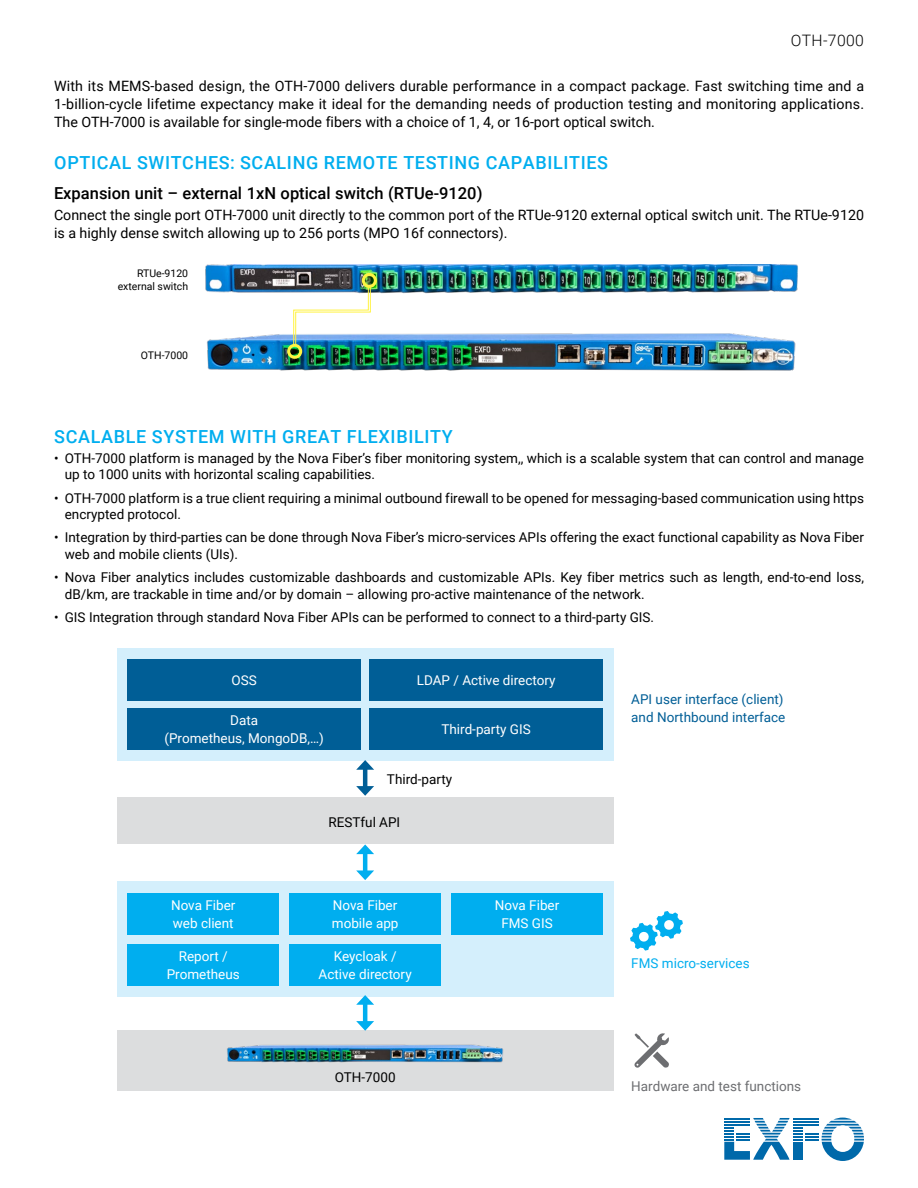
<style>
.page{position:relative;width:918px;height:1188px;background:#fff}
.page>*{position:absolute;margin:0;border:0;box-sizing:border-box;transform-origin:0 0}
.Titre{font:500 18px "Roboto";letter-spacing:.035em;color:#00aeef}
.Sous-titre_1{font:500 16.5px "Roboto";color:#000}
.t1{font:300 15.75px "Roboto";letter-spacing:.025em;color:#000}
.Texte{font:14.25px/18px "Roboto";color:#000;text-align:justify}
.Texte-2{font:13.5px/16.5px "Roboto";color:#000}
.Texte-3{font:13.5px/18px "Roboto";color:#fff;text-align:center}
.Texte-4{font:13.5px/18px "Roboto";color:#005e96}
.Texte-5{font:13.5px "Roboto";color:#6d6e71}
.Texte-6{font:13.5px "Roboto";color:#00aeef}
.Texte-7{font:10.5px/13.5px "Roboto";color:#000;text-align:right}
</style>
<div class="page">
<svg style="left:724px;top:1118px;width:140px;height:43px"></svg>
<hr style="left:724px;top:1124px;width:26px;height:2px;background:#0069aa">
<img style="left:207px;top:333px;width:589px;height:38px">
<img style="left:205px;top:264px;width:593px;height:30px">
<svg style="left:293px;top:285px;width:78px;height:61px"></svg>
<div style="left:287px;top:344px;width:15px;height:15px;border:3px solid #fff342;border-radius:50%"></div>
<div style="left:362px;top:273px;width:15px;height:15px;border:3px solid #fff342;border-radius:50%"></div>
<div style="left:117px;top:648px;width:497px;height:112px;background:#d4effc"></div>
<div style="left:117px;top:881px;width:497px;height:115px;background:#d4effc"></div>
<div style="left:117px;top:1031px;width:497px;height:60px;background:#dcddde"></div>
<div style="left:117px;top:797px;width:497px;height:47px;background:#dcddde"></div>
<div style="left:128px;top:659px;width:233px;height:42px;background:#005e96"></div>
<div style="left:128px;top:708px;width:233px;height:42px;background:#005e96"></div>
<div style="left:370px;top:659px;width:233px;height:42px;background:#005e96"></div>
<div style="left:370px;top:708px;width:233px;height:42px;background:#005e96"></div>
<div style="left:128px;top:893px;width:151px;height:42px;background:#00aeef"></div>
<div style="left:128px;top:944px;width:151px;height:42px;background:#00aeef"></div>
<div style="left:290px;top:893px;width:151px;height:42px;background:#00aeef"></div>
<div style="left:451px;top:893px;width:152px;height:42px;background:#00aeef"></div>
<div style="left:290px;top:944px;width:151px;height:42px;background:#00aeef"></div>
<img style="left:227px;top:1044px;width:277px;height:19px">
<svg style="left:630px;top:911px;width:53px;height:40px"></svg>
<svg style="left:634px;top:1033px;width:35px;height:35px"></svg>
<hr style="left:363px;top:767px;width:4px;height:22px;background:#005e96">
<svg style="left:356px;top:760px;width:18px;height:10px"></svg>
<svg style="left:356px;top:786px;width:18px;height:10px"></svg>
<hr style="left:363px;top:851px;width:4px;height:22px;background:#00aeef">
<svg style="left:356px;top:844px;width:18px;height:10px"></svg>
<svg style="left:356px;top:870px;width:18px;height:10px"></svg>
<hr style="left:363px;top:1002px;width:4px;height:22px;background:#00aeef">
<svg style="left:356px;top:995px;width:18px;height:10px"></svg>
<svg style="left:356px;top:1021px;width:18px;height:10px"></svg>
<p class="t1" style="left:791px;top:30px;width:75px">OTH-7000</p>
<p class="Texte" style="left:54px;top:77px;width:812px">With its MEMS-based design, the OTH-7000 delivers durable performance in a compact package. Fast switching time and a 1-billion‑cycle lifetime expectancy make it ideal for the demanding needs of production testing and monitoring applications.<br>The OTH‑7000 is available for single-mode fibers with a choice of 1, 4, or 16-port optical switch.</p>
<p class="Titre" style="left:54px;top:150px;width:555px">OPTICAL SWITCHES: SCALING REMOTE TESTING CAPABILITIES</p>
<p class="Sous-titre_1" style="left:54px;top:181px;width:430px">Expansion unit – external 1xN optical switch (RTUe-9120)</p>
<p class="Texte" style="left:54px;top:206px;width:812px">Connect the single port OTH-7000 unit directly to the common port of the RTUe-9120 external optical switch unit. The RTUe‑9120 is a highly dense switch allowing up to 256 ports (MPO 16f connectors).</p>
<p class="Texte-7" style="left:118px;top:266px;width:72px">RTUe-9120 external switch</p>
<p class="Texte-7" style="left:141px;top:348px;width:49px">OTH-7000</p>
<p class="Titre" style="left:54px;top:424px;width:400px">SCALABLE SYSTEM WITH GREAT FLEXIBILITY</p>
<p class="Texte-2" style="left:65px;top:449px;width:801px;text-indent:-11px">• OTH-7000 platform is managed by the Nova Fiber’s fiber monitoring system,, which is a scalable system that can control and manage up to 1000 units with horizontal scaling capabilities.</p>
<p class="Texte-2" style="left:65px;top:489px;width:801px;text-indent:-11px">• OTH-7000 platform is a true client requiring a minimal outbound firewall to be opened for messaging-based communication using https encrypted protocol.</p>
<p class="Texte-2" style="left:65px;top:529px;width:801px;text-indent:-11px">• Integration by third-parties can be done through Nova Fiber’s micro-services APIs offering the exact functional capability as Nova Fiber web and mobile clients (UIs).</p>
<p class="Texte-2" style="left:65px;top:568px;width:801px;text-indent:-11px">• Nova Fiber analytics includes customizable dashboards and customizable APIs. Key fiber metrics such as length, end-to-end loss, dB/km, are trackable in time and/or by domain – allowing pro-active maintenance of the network.</p>
<p class="Texte-2" style="left:54px;top:608px;width:602px">• GIS Integration through standard Nova Fiber APIs can be performed to connect to a third-party GIS.</p>
<p class="Texte-3" style="left:232px;top:671px;width:27px">OSS</p>
<p class="Texte-3" style="left:164px;top:711px;width:161px">Data<br>(Prometheus, MongoDB,…)</p>
<p class="Texte-3" style="left:417px;top:671px;width:140px">LDAP / Active directory</p>
<p class="Texte-3" style="left:441px;top:720px;width:91px">Third-party GIS</p>
<p class="Texte-2" style="left:387px;top:771px;width:67px">Third-party</p>
<p class="Texte-3" style="left:171px;top:896px;width:66px;text-align:left">Nova Fiber web client</p>
<p class="Texte-3" style="left:167px;top:947px;width:75px">Report /<br>Prometheus</p>
<p class="Texte-2" style="left:328px;top:813px;width:73px">RESTful API</p>
<p class="Texte-3" style="left:332px;top:896px;width:68px;text-align:left">Nova Fiber mobile app</p>
<p class="Texte-3" style="left:495px;top:896px;width:66px">Nova Fiber<br>FMS GIS</p>
<p class="Texte-3" style="left:319px;top:947px;width:95px">Keycloak /<br>Active directory</p>
<p class="Texte-2" style="left:335px;top:1069px;width:62px">OTH-7000</p>
<p class="Texte-4" style="left:631px;top:690px;width:156px">API user interface (client) and Northbound interface</p>
<p class="Texte-6" style="left:631px;top:954px;width:120px">FMS micro-services</p>
<p class="Texte-5" style="left:631px;top:1076px;width:171px">Hardware and test functions</p>
</div>
